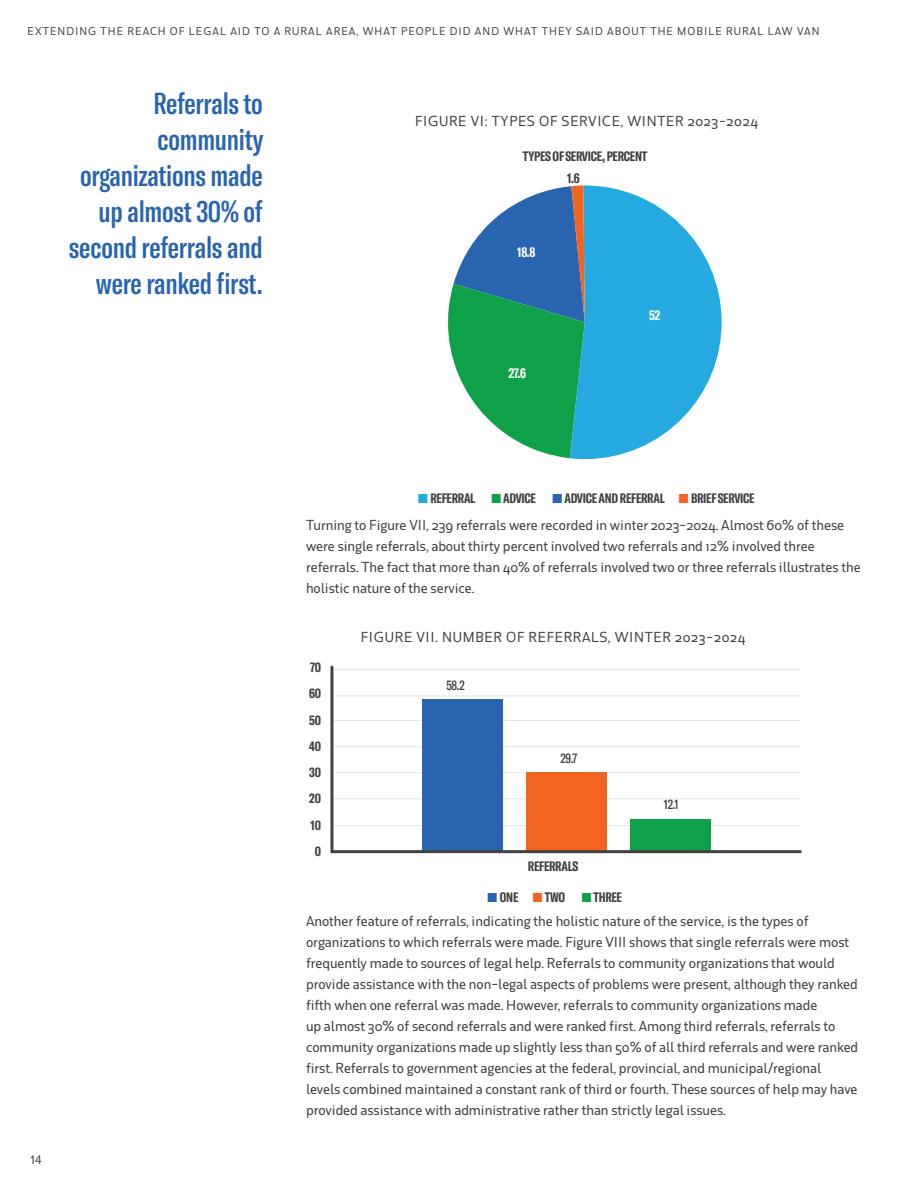
<style>
.page{position:relative;width:918px;height:1188px;background:#fff}
.page>*{position:absolute;margin:0;border:0;box-sizing:border-box;transform-origin:0 0}
.pull_quote{font:500 extra-condensed 30px/36px "GT America";letter-spacing:-.01em;color:#2864b0;text-align:right}
.Body_Text{font:500 13.5px/21px "Rum Soft Sans";color:#434242}
.outer_graph_labels{font:700 extra-condensed 13.5px "GT America";letter-spacing:-.02em;color:#414141}
.Figure_headings{font:500 13.5px "Rum Soft Sans";letter-spacing:.05em;color:#414141}
.inner_graph_labels{font:500 extra-condensed 13.5px "GT America";color:#414141}
.outer_graph_labels-2{font:700 extra-condensed 13.5px "GT America";color:#fff}
.t1{font:12px "GT America";color:#414141}
.t2{font:500 10.5px "Rum Soft Sans";letter-spacing:.1em;color:#434242}
.s1{font-family:"Arial";font-weight:900;font-stretch:normal;font-size:19.5px;color:#24aae1}
.s2{font-family:"Arial";font-weight:900;font-stretch:normal;font-size:19.5px;color:#0fa14a}
.s3{font-family:"Arial";font-weight:900;font-stretch:normal;font-size:19.5px;color:#2864b0}
.s4{font-family:"Arial";font-weight:900;font-stretch:normal;font-size:19.5px;color:#f36421}
</style>
<div class="page">
<svg style="left:448px;top:185px;width:274px;height:274px"></svg>
<svg style="left:330px;top:665px;width:472px;height:189px"></svg>
<p class="t2" style="left:28px;top:25px;width:793px">EXTENDING THE REACH OF LEGAL AID TO A RURAL AREA, WHAT PEOPLE DID AND WHAT THEY SAID ABOUT THE MOBILE RURAL LAW VAN</p>
<p class="pull_quote" style="left:69px;top:85px;width:196px">Referrals to community organizations made up almost 30% of second referrals and were ranked first.</p>
<p class="Figure_headings" style="left:415px;top:113px;width:344px">FIGURE VI: TYPES OF SERVICE, WINTER 2023-2024</p>
<p class="outer_graph_labels" style="left:523px;top:148px;width:126px">TYPES OF SERVICE, PERCENT</p>
<p class="outer_graph_labels-2" style="left:517px;top:244px;width:20px">18.8</p>
<p class="outer_graph_labels" style="left:567px;top:170px;width:14px">1.6</p>
<p class="outer_graph_labels-2" style="left:508px;top:365px;width:19px">27.6</p>
<p class="outer_graph_labels-2" style="left:649px;top:308px;width:13px">52</p>
<p class="t1" style="left:30px;top:1152px;width:13px">14</p>
<p class="outer_graph_labels" style="left:417px;top:490px;width:339px"><span class="s1">■</span>REFERRAL <span class="s2">■</span> ADVICE <span class="s3">■</span> ADVICE AND REFERRAL <span class="s4">■</span> BRIEF SERVICE</p>
<p class="Body_Text" style="left:306px;top:515px;width:556px">Turning to Figure VII, 239 referrals were recorded in winter 2023-2024. Almost 60% of these were single referrals, about thirty percent involved two referrals and 12% involved three referrals. The fact that more than 40% of referrals involved two or three referrals illustrates the holistic nature of the service.</p>
<p class="outer_graph_labels" style="left:310px;top:659px;width:12px">70</p>
<p class="outer_graph_labels" style="left:309px;top:685px;width:13px">60</p>
<p class="outer_graph_labels" style="left:309px;top:712px;width:13px">50</p>
<p class="outer_graph_labels" style="left:309px;top:738px;width:13px">40</p>
<p class="outer_graph_labels" style="left:309px;top:764px;width:13px">30</p>
<p class="outer_graph_labels" style="left:309px;top:791px;width:13px">20</p>
<p class="outer_graph_labels" style="left:311px;top:817px;width:12px">10</p>
<p class="outer_graph_labels" style="left:315px;top:843px;width:8px">0</p>
<p class="Figure_headings" style="left:361px;top:629px;width:386px">FIGURE VII. NUMBER OF REFERRALS, WINTER 2023-2024</p>
<p class="inner_graph_labels" style="left:446px;top:678px;width:20px">58.2</p>
<p class="inner_graph_labels" style="left:561px;top:751px;width:18px">29.7</p>
<p class="outer_graph_labels" style="left:528px;top:858px;width:52px">REFERRALS</p>
<p class="outer_graph_labels" style="left:487px;top:889px;width:137px"><span class="s3">■</span>ONE <span class="s4">■</span> TWO <span class="s2">■</span> THREE</p>
<p class="inner_graph_labels" style="left:664px;top:797px;width:16px">12.1</p>
<p class="Body_Text" style="left:306px;top:911px;width:554px">Another feature of referrals, indicating the holistic nature of the service, is the types of organizations to which referrals were made. Figure VIII shows that single referrals were most frequently made to sources of legal help. Referrals to community organizations that would provide assistance with the non-legal aspects of problems were present, although they ranked fifth when one referral was made. However, referrals to community organizations made<br>up almost 30% of second referrals and were ranked first. Among third referrals, referrals to community organizations made up slightly less than 50% of all third referrals and were ranked first. Referrals to government agencies at the federal, provincial, and municipal/regional levels combined maintained a constant rank of third or fourth. These sources of help may have provided assistance with administrative rather than strictly legal issues.</p>
</div>
